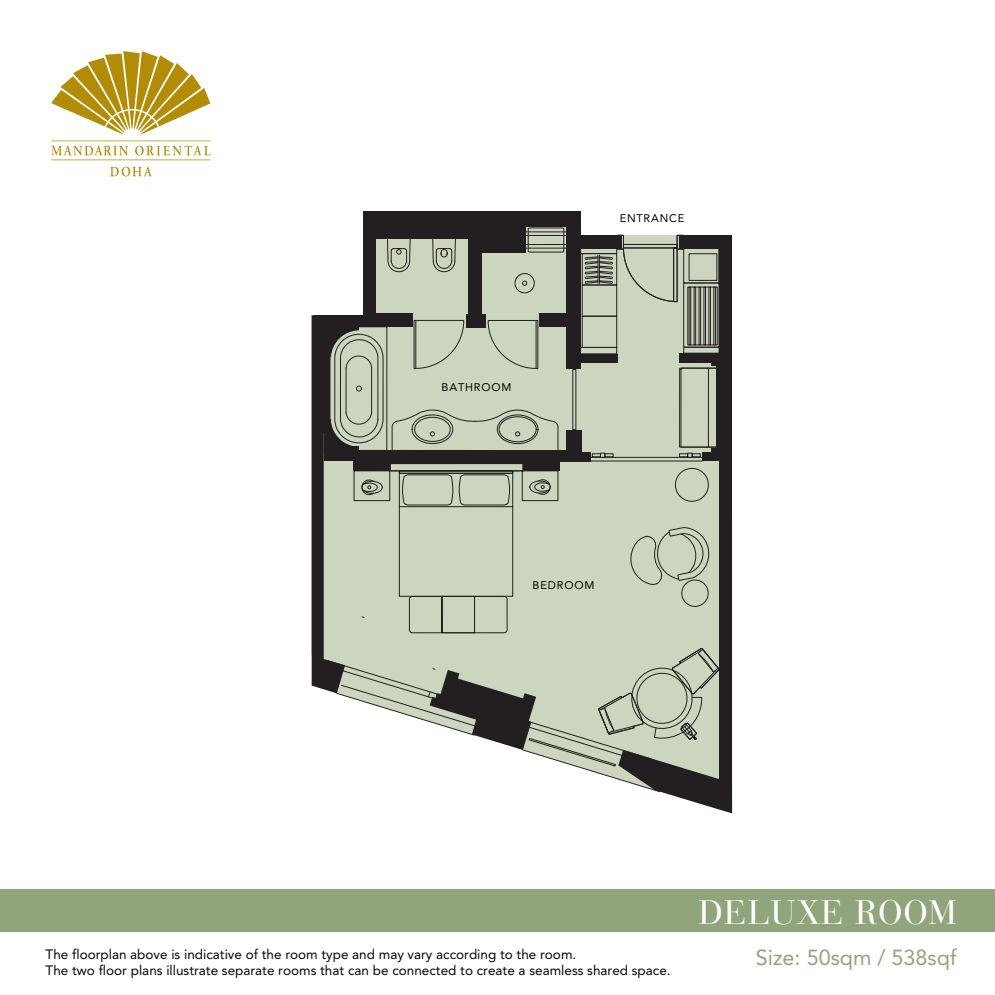
<style>
.page{position:relative;width:995px;height:995px;background:#fff}
.page>*{position:absolute;margin:0;border:0;box-sizing:border-box;transform-origin:0 0}
.t1{font:33.75px "Bauer Bodoni Std";letter-spacing:.025em;color:#fff}
.t2{font:21.6px "Avenir";color:#91a57c}
.t3{font:13.5px/16.2px "Avenir LT Std";color:#040503}
.t4{font:11.03px "Avenir";letter-spacing:.075em;color:#000001}
</style>
<div class="page">
<div style="left:425px;top:235px;width:307px;height:360px;background:#ccd5be"></div>
<div style="left:363px;top:211px;width:218px;height:104px;background:#ccd5be"></div>
<svg style="left:51px;top:146px;width:77px;height:10px"></svg>
<svg style="left:135px;top:146px;width:76px;height:10px"></svg>
<svg style="left:51px;top:51px;width:159px;height:83px"></svg>
<hr style="left:51px;top:141px;width:159px;height:1px;background:#b38c06">
<hr style="left:51px;top:160px;width:159px;height:1px;background:#b38c06">
<svg style="left:110px;top:167px;width:42px;height:9px"></svg>
<div style="left:677px;top:235px;width:7px;height:14px;border:1px solid #231f20"></div>
<div style="left:617px;top:235px;width:7px;height:14px;border:1px solid #231f20"></div>
<div style="left:623px;top:244px;width:54px;height:4px;border:1px solid #231f20"></div>
<svg style="left:623px;top:247px;width:55px;height:55px"></svg>
<div style="left:719px;top:235px;width:13px;height:565px;background:#231f20"></div>
<svg style="left:387px;top:239px;width:24px;height:33px"></svg>
<svg style="left:432px;top:239px;width:24px;height:33px"></svg>
<div style="left:515px;top:273px;width:20px;height:20px;border:1px solid #231f20;border-radius:50%"></div>
<svg style="left:522px;top:281px;width:5px;height:5px"></svg>
<div style="left:0;top:889px;width:995px;height:43px;background:#91a57c"></div>
<div style="left:680px;top:235px;width:50px;height:13px;background:#231f20"></div>
<div style="left:571px;top:235px;width:50px;height:13px;background:#231f20"></div>
<div style="left:566px;top:224px;width:15px;height:145px;background:#231f20"></div>
<div style="left:526px;top:211px;width:55px;height:15px;background:#231f20"></div>
<div style="left:476px;top:211px;width:50px;height:42px;background:#231f20"></div>
<div style="left:468px;top:226px;width:14px;height:91px;background:#231f20"></div>
<div style="left:466px;top:314px;width:20px;height:14px;background:#231f20"></div>
<div style="left:376px;top:211px;width:103px;height:28px;background:#231f20"></div>
<div style="left:363px;top:211px;width:13px;height:104px;background:#231f20"></div>
<div style="left:363px;top:314px;width:50px;height:13px;background:#231f20"></div>
<div style="left:539px;top:314px;width:35px;height:13px;background:#231f20"></div>
<div style="left:683px;top:247px;width:36px;height:36px;border:1px solid #231f20"></div>
<div style="left:683px;top:283px;width:36px;height:64px;border:1px solid #231f20"></div>
<div style="left:714px;top:287px;width:2px;height:58px;border:1px solid #231f20"></div>
<div style="left:709px;top:287px;width:2px;height:58px;border:1px solid #231f20"></div>
<div style="left:704px;top:287px;width:2px;height:58px;border:1px solid #231f20"></div>
<div style="left:699px;top:287px;width:2px;height:58px;border:1px solid #231f20"></div>
<div style="left:694px;top:287px;width:2px;height:58px;border:1px solid #231f20"></div>
<div style="left:689px;top:287px;width:2px;height:58px;border:1px solid #231f20"></div>
<div style="left:689px;top:254px;width:28px;height:27px;border:1px solid #231f20"></div>
<div style="left:582px;top:253px;width:35px;height:32px;border:1px solid #231f20"></div>
<div style="left:582px;top:285px;width:35px;height:32px;border:1px solid #231f20"></div>
<div style="left:580px;top:248px;width:37px;height:6px;border:1px solid #231f20"></div>
<svg style="left:585px;top:255px;width:28px;height:29px"></svg>
<div style="left:517px;top:244px;width:58px;height:4px;border:1px solid #231f20"></div>
<div style="left:517px;top:232px;width:58px;height:4px;border:1px solid #231f20"></div>
<div style="left:528px;top:228px;width:36px;height:24px;border:1px solid #231f20"></div>
<svg style="left:312px;top:315px;width:420px;height:498px"></svg>
<div style="left:330px;top:327px;width:57px;height:124px;border:1px solid #231f20"></div>
<hr style="left:346px;top:368px;width:1px;height:44px;background:#231f20">
<hr style="left:371px;top:368px;width:1px;height:44px;background:#231f20">
<p class="t4" style="left:442px;top:380px;width:71px">BATHROOM</p>
<p class="t4" style="left:620px;top:212px;width:66px">ENTRANCE</p>
<p class="t4" style="left:533px;top:578px;width:63px">BEDROOM</p>
<p class="t3" style="left:46px;top:946px;width:627px">The floorplan above is indicative of the room type and may vary according to the room.<br>The two floor plans illustrate separate rooms that can be connected to create a seamless shared space.</p>
<h1 class="t1" style="left:699px;top:892px;width:259px">DELUXE ROOM</h1>
<h2 class="t2" style="left:756px;top:945px;width:202px">Size: 50sqm / 538sqf</h2>
</div>
